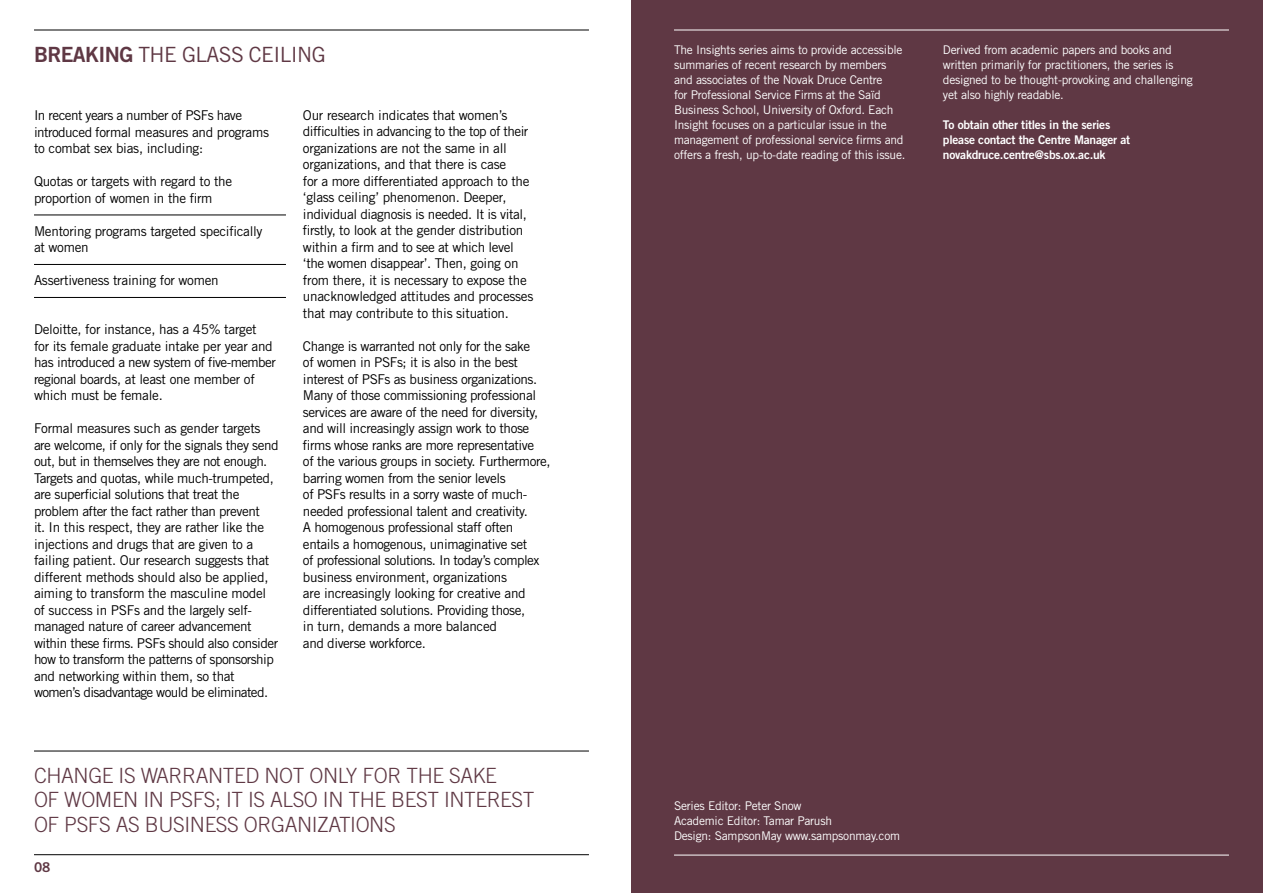
<style>
.page{position:relative;width:1263px;height:893px;background:#fff}
.page>*{position:absolute;margin:0;border:0;box-sizing:border-box;transform-origin:0 0}
.t1{font:300 21px/24.8px "Trade Gothic";letter-spacing:-.02em;color:#5f3844}
.t2{font:21px "Trade Gothic";letter-spacing:-.03em;color:#5f3844}
.t3{font:13.5px/16.5px "Trade Gothic";letter-spacing:-.03em;color:#000}
.t4{font:13.5px "Trade Gothic Bold Two";color:#5f3844}
.t5{font:12px/15px "Trade Gothic";letter-spacing:-.02em;color:#fff}
.t6{font:12px/15px "Trade Gothic Bold Two";letter-spacing:-.02em;color:#fff}
.s1{font-family:"Trade Gothic Bold Two"}
</style>
<div class="page">
<hr style="left:34px;top:854px;width:555px;height:1px;background:#000">
<hr style="left:34px;top:215px;width:252px;height:1px;background:#000">
<hr style="left:34px;top:264px;width:252px;height:1px;background:#000">
<hr style="left:34px;top:297px;width:252px;height:1px;background:#000">
<div style="left:631px;top:0;width:632px;height:893px;background:#5f3844"></div>
<hr style="left:674px;top:30px;width:555px;height:1px;background:#fff">
<hr style="left:674px;top:855px;width:555px;height:1px;background:#fff">
<hr style="left:34px;top:30px;width:555px;height:1px;background:#000">
<hr style="left:34px;top:751px;width:555px;height:1px;background:#000">
<h1 class="t2" style="left:34px;top:42px;width:293px"><span class="s1">BREAKING</span> THE GLASS CEILING</h1>
<p class="t3" style="left:34px;top:107px;width:236px">In recent years a number of PSFs have introduced formal measures and programs to combat sex bias, including:</p>
<p class="t3" style="left:34px;top:173px;width:200px">Quotas or targets with regard to the proportion of women in the firm</p>
<p class="t3" style="left:34px;top:222px;width:230px">Mentoring programs targeted specifically at women</p>
<p class="t3" style="left:34px;top:272px;width:186px">Assertiveness training for women</p>
<p class="t3" style="left:34px;top:321px;width:243px">Deloitte, for instance, has a 45% target<br>for its female graduate intake per year and has introduced a new system of five-member regional boards, at least one member of which must be female.</p>
<p class="t3" style="left:34px;top:420px;width:246px">Formal measures such as gender targets are welcome, if only for the signals they send out, but in themselves they are not enough.<br>Targets and quotas, while much-trumpeted, are superficial solutions that treat the problem after the fact rather than prevent<br>it. In this respect, they are rather like the injections and drugs that are given to a failing patient. Our research suggests that different methods should also be applied, aiming to transform the masculine model of success in PSFs and the largely self&shy;managed nature of career advancement within these firms. PSFs should also consider how to transform the patterns of sponsorship and networking within them, so that women’s disadvantage would be eliminated.</p>
<p class="t3" style="left:303px;top:107px;width:232px">Our research indicates that women’s difficulties in advancing to the top of their organizations are not the same in all organizations, and that there is case<br>for a more differentiated approach to the ‘glass ceiling’ phenomenon. Deeper, individual diagnosis is needed. It is vital, firstly, to look at the gender distribution within a firm and to see at which level ‘the women disappear’. Then, going on from there, it is necessary to expose the unacknowledged attitudes and processes that may contribute to this situation.</p>
<p class="t3" style="left:303px;top:338px;width:249px">Change is warranted not only for the sake<br>of women in PSFs; it is also in the best interest of PSFs as business organizations.<br>Many of those commissioning professional services are aware of the need for diversity, and will increasingly assign work to those firms whose ranks are more representative<br>of the various groups in society. Furthermore, barring women from the senior levels<br>of PSFs results in a sorry waste of much&shy;needed professional talent and creativity.<br>A homogenous professional staff often entails a homogenous, unimaginative set<br>of professional solutions. In today’s complex business environment, organizations<br>are increasingly looking for creative and differentiated solutions. Providing those,<br>in turn, demands a more balanced<br>and diverse workforce.</p>
<h1 class="t1" style="left:34px;top:762px;width:501px">CHANGE IS WARRANTED NOT ONLY FOR THE SAKE<br>OF WOMEN IN PSFS; IT IS ALSO IN THE BEST INTEREST<br>OF PSFS AS BUSINESS ORGANIZATIONS</h1>
<p class="t4" style="left:34px;top:859px;width:18px">08</p>
<p class="t5" style="left:674px;top:42px;width:233px">The Insights series aims to provide accessible summaries of recent research by members and associates of the Novak Druce Centre<br>for Professional Service Firms at the Saïd Business School, U niversity of Oxford. Each Insight focuses on a particular issue in the management of professional service firms and offers a fresh, up-to-date reading of this issue.</p>
<p class="t5" style="left:943px;top:42px;width:251px">Derived from academic papers and books and written primarily for practitioners, the series is designed to be thought-provoking and challenging yet also highly readable.</p>
<p class="t6" style="left:943px;top:117px;width:189px">To obtain other titles in the series please contact the Centre Manager at novakdruce.centre@sbs.ox.ac.uk</p>
<p class="t5" style="left:674px;top:798px;width:228px">Series Editor: Peter Snow<br>Academic Editor: Tamar Parush<br>Design: SampsonMay www.sampsonmay.com</p>
</div>
